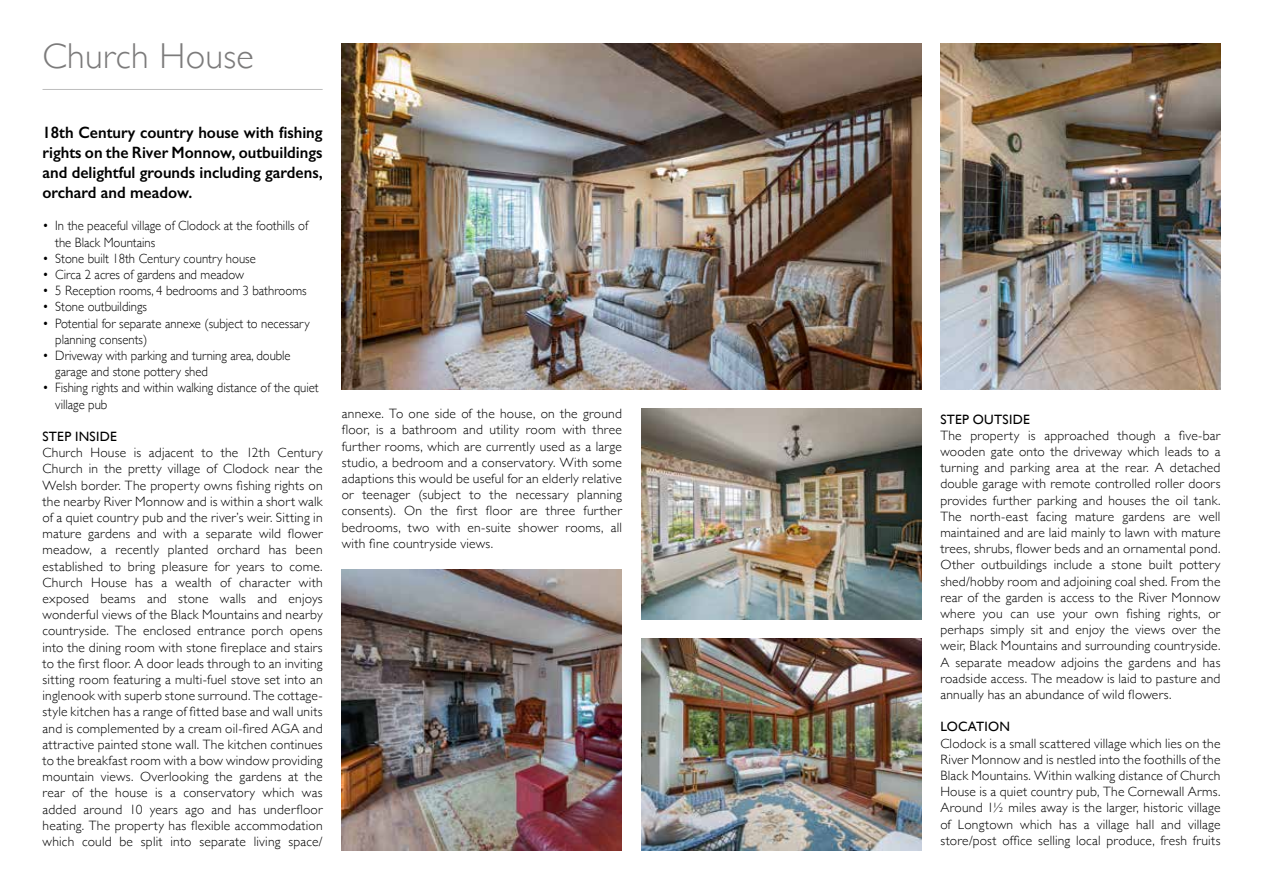
<style>
.page{position:relative;width:1263px;height:893px;background:#fff}
.page>*{position:absolute;margin:0;border:0;box-sizing:border-box;transform-origin:0 0}
.t1{font:300 36px "Gill Sans";letter-spacing:.01em;color:#7c7b7b}
.t2{font:600 16.5px/19.8px "Gill Sans";color:#000;text-align:justify;scale:.96 1}
.t3{font:300 13.5px/16.2px "Gill Sans";color:#000;text-align:justify}
.t4{font:300 13.5px/16.2px "Gill Sans";color:#000;scale:.94 1}
.t5{font:13.5px "Gill Sans";letter-spacing:.02em;color:#000}
</style>
<div class="page">
<hr style="left:43px;top:89px;width:280px;height:1px;background:#bebebe">
<img style="left:641px;top:409px;width:280px;height:210px">
<img style="left:342px;top:43px;width:579px;height:347px">
<img style="left:342px;top:570px;width:280px;height:280px">
<img style="left:940px;top:43px;width:280px;height:347px">
<img style="left:641px;top:638px;width:280px;height:212px">
<h1 class="t1" style="left:43px;top:28px;width:213px">Church House</h1>
<p class="t2" style="left:43px;top:123px;width:293px">18th Century country house with fishing rights on the River Monnow, outbuildings and delightful grounds including gardens, orchard and meadow.</p>
<p class="t4" style="left:55px;top:217px;width:270px;text-indent:-13px">• In the peaceful village of Clodock at the foothills of the Black Mountains</p>
<p class="t4" style="left:43px;top:250px;width:228px">• Stone built 18th Century country house</p>
<p class="t4" style="left:43px;top:266px;width:216px">• Circa 2 acres of gardens and meadow</p>
<p class="t4" style="left:43px;top:282px;width:282px">• 5 Reception rooms, 4 bedrooms and 3 bathrooms</p>
<p class="t4" style="left:43px;top:298px;width:113px">• Stone outbuildings</p>
<p class="t4" style="left:55px;top:314px;width:272px;text-indent:-13px">• Potential for separate annexe (subject to necessary planning consents)</p>
<p class="t4" style="left:55px;top:347px;width:252px;text-indent:-13px">• Driveway with parking and turning area, double garage and stone pottery shed</p>
<p class="t4" style="left:55px;top:379px;width:282px;text-indent:-13px">• Fishing rights and within walking distance of the quiet village pub</p>
<p class="t5" style="left:43px;top:428px;width:76px">STEP INSIDE</p>
<p class="t3" style="left:43px;top:444px;width:282px">Church House is adjacent to the 12th Century Church in the pretty village of Clodock near the Welsh border. The property owns fishing rights on the nearby River Monnow and is within a short walk of a quiet country pub and the river’s weir. Sitting in mature gardens and with a separate wild flower meadow, a recently planted orchard has been established to bring pleasure for years to come.<br>Church House has a wealth of character with exposed beams and stone walls and enjoys wonderful views of the Black Mountains and nearby countryside. The enclosed entrance porch opens into the dining room with stone fireplace and stairs to the first floor. A door leads through to an inviting sitting room featuring a multi-fuel stove set into an inglenook with superb stone surround. The cottage&shy;style kitchen has a range of fitted base and wall units and is complemented by a cream oil-fired AGA and attractive painted stone wall. The kitchen continues to the breakfast room with a bow window providing mountain views. Overlooking the gardens at the rear of the house is a conservatory which was added around 10 years ago and has underfloor heating. The property has flexible accommodation which could be split into separate living space/</p>
<p class="t3" style="left:342px;top:405px;width:282px">annexe. To one side of the house, on the ground floor, is a bathroom and utility room with three further rooms, which are currently used as a large studio, a bedroom and a conservatory. With some adaptions this would be useful for an elderly relative or teenager (subject to the necessary planning consents). On the first floor are three further bedrooms, two with en-suite shower rooms, all with fine countryside views.</p>
<p class="t5" style="left:940px;top:411px;width:91px">STEP OUTSIDE</p>
<p class="t3" style="left:940px;top:427px;width:282px">The property is approached though a five-bar wooden gate onto the driveway which leads to a turning and parking area at the rear. A detached double garage with remote controlled roller doors provides further parking and houses the oil tank.<br>The north-east facing mature gardens are well maintained and are laid mainly to lawn with mature trees, shrubs, flower beds and an ornamental pond.<br>Other outbuildings include a stone built pottery shed/hobby room and adjoining coal shed. From the rear of the garden is access to the River Monnow where you can use your own fishing rights, or perhaps simply sit and enjoy the views over the weir, Black Mountains and surrounding countryside.<br>A separate meadow adjoins the gardens and has roadside access. The meadow is laid to pasture and annually has an abundance of wild flowers.</p>
<p class="t5" style="left:940px;top:719px;width:71px">LOCATION</p>
<p class="t3" style="left:940px;top:734px;width:282px">Clodock is a small scattered village which lies on the River Monnow and is nestled into the foothills of the Black Mountains. Within walking distance of Church House is a quiet country pub, The Cornewall Arms.<br>Around 1½ miles away is the larger, historic village of Longtown which has a village hall and village store/post office selling local produce, fresh fruits</p>
</div>
